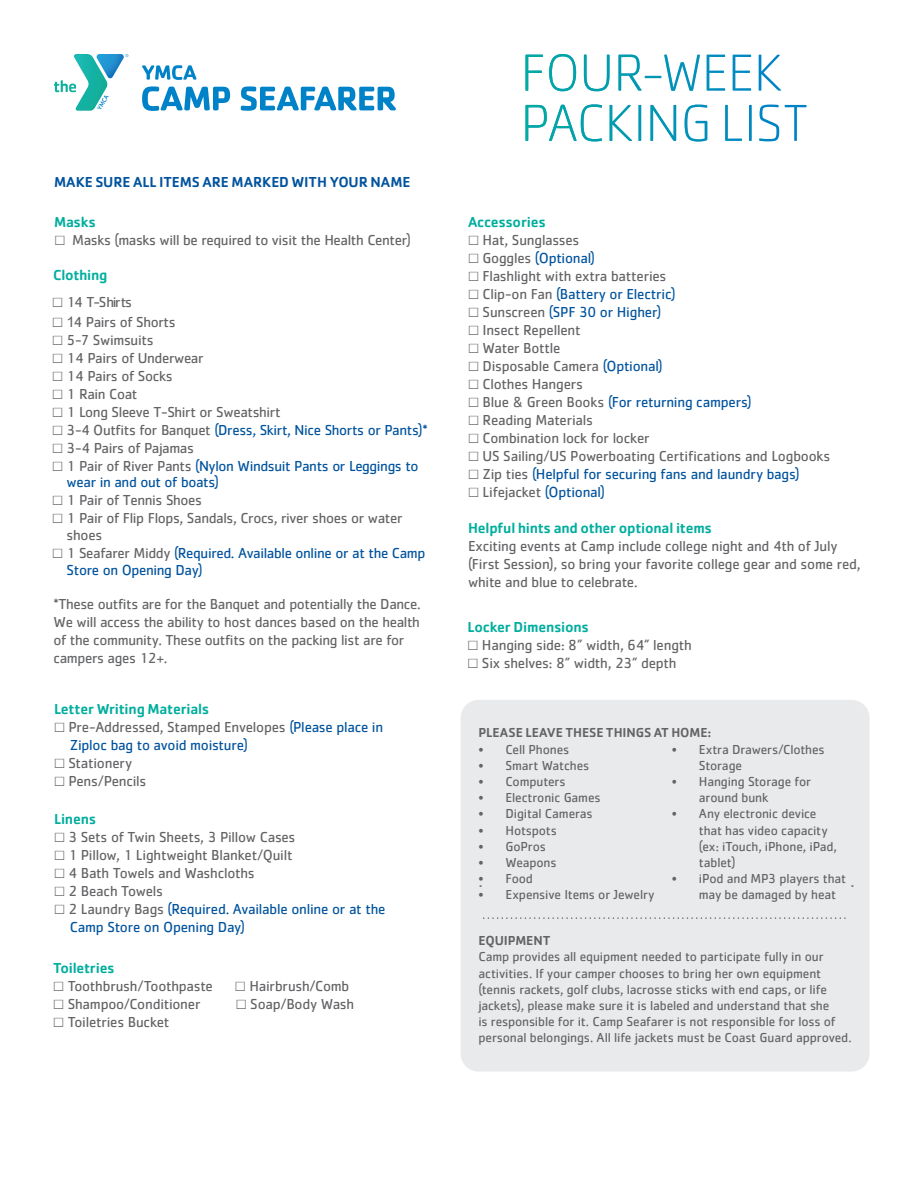
<style>
.page{position:relative;width:918px;height:1188px;background:#fff}
.page>*{position:absolute;margin:0;border:0;box-sizing:border-box;transform-origin:0 0}
.t1{font:15px/18px "Cachet Std";letter-spacing:-.02em;color:#636366}
.t2{font:15px/18px "Cachet Std";letter-spacing:-.02em;color:#01539e}
.t3{font:15px/18px "Cachet Std";letter-spacing:-.025em;color:#636466}
.t4{font:500 15px "Cachet Std";letter-spacing:-.015em;color:#00ae9e}
.t5{font:500 15px "Cachet Std";letter-spacing:-.01em;color:#01539e}
.t6{font:15px "Cachet Std";letter-spacing:-.08em;color:#636366}
.t7{font:13.5px/16.2px "Cachet Std";letter-spacing:-.01em;color:#636366}
.t8{font:500 13.5px "Cachet Std";letter-spacing:-.005em;color:#636366}
.s1{font-family:"Arial Unicode MS"}
.s2{font-family:"Arial Unicode MS";color:#636366}
.s3{color:#636366}
.s4{color:#01539e}
</style>
<div class="page">
<svg style="left:54px;top:54px;width:74px;height:57px"></svg>
<svg style="left:142px;top:65px;width:55px;height:15px"></svg>
<svg style="left:142px;top:86px;width:88px;height:25px"></svg>
<svg style="left:241px;top:86px;width:155px;height:25px"></svg>
<svg style="left:526px;top:104px;width:280px;height:38px"></svg>
<svg style="left:526px;top:54px;width:255px;height:37px"></svg>
<div style="left:461px;top:700px;width:409px;height:372px;background:#e9eaeb;border-radius:18px"></div>
<svg style="left:484px;top:917px;width:362px;height:2px"></svg>
<p class="t5" style="left:54px;top:173px;width:358px">MAKE SURE ALL ITEMS ARE MARKED WITH YOUR NAME</p>
<p class="t4" style="left:54px;top:213px;width:43px">Masks</p>
<p class="t1" style="left:54px;top:231px;width:358px"><span class="s1">☐</span> Masks (masks will be required to visit the Health Center)</p>
<p class="t4" style="left:53px;top:266px;width:56px">Clothing</p>
<p class="t6" style="left:52px;top:293px;width:81px"><span class="s1">☐</span> 14 T-Shirts</p>
<p class="t1" style="left:52px;top:312px;width:125px"><span class="s1">☐ 1</span>4 Pairs of Shorts</p>
<p class="t1" style="left:52px;top:330px;width:103px"><span class="s1">☐</span> 5-7 Swimsuits</p>
<p class="t1" style="left:52px;top:348px;width:153px"><span class="s1">☐</span> 14 Pairs of Underwear</p>
<p class="t1" style="left:52px;top:366px;width:122px"><span class="s1">☐</span> 14 Pairs of Socks</p>
<p class="t1" style="left:52px;top:384px;width:87px"><span class="s1">☐</span> 1 Rain Coat</p>
<p class="t1" style="left:52px;top:402px;width:230px"><span class="s1">☐</span> 1 Long Sleeve T-Shirt or Sweatshirt</p>
<p class="t2" style="left:52px;top:420px;width:377px"><span class="s2">☐</span> <span class="s3">3-4 Outfits for Banquet</span> (Dress, Skirt, Nice Shorts or Pants)*</p>
<p class="t1" style="left:52px;top:438px;width:143px"><span class="s1">☐</span> 3-4 Pairs of Pajamas</p>
<p class="t2" style="left:52px;top:456px;width:368px"><span class="s2">☐</span> <span class="s3">1 Pair of River Pants</span> (Nylon Windsuit Pants or Leggings to</p>
<p class="t2" style="left:67px;top:473px;width:154px">wear in and out of boats)</p>
<p class="t1" style="left:52px;top:491px;width:151px"><span class="s1">☐</span> 1 Pair of Tennis Shoes</p>
<p class="t1" style="left:52px;top:509px;width:352px"><span class="s1">☐</span> 1 Pair of Flip Flops, Sandals, Crocs, river shoes or water</p>
<p class="t1" style="left:67px;top:526px;width:37px">shoes</p>
<p class="t2" style="left:52px;top:544px;width:375px"><span class="s2">☐</span> <span class="s3">1 Seafarer Middy</span> (Required. Available online or at the Camp</p>
<p class="t2" style="left:67px;top:561px;width:137px">Store on Opening Day)</p>
<p class="t3" style="left:53px;top:595px;width:369px">*These outfits are for the Banquet and potentially the Dance.<br>We will access the ability to host dances based on the health of the community. These outfits on the packing list are for campers ages 12+.</p>
<p class="t4" style="left:54px;top:700px;width:157px">Letter Writing Materials</p>
<p class="t2" style="left:70px;top:718px;width:315px;text-indent:-16px"><span class="s2">☐</span> <span class="s3">Pre-Addressed, Stamped Envelopes</span> (Please place in<br>Ziploc bag to avoid moisture)</p>
<p class="t1" style="left:54px;top:754px;width:80px"><span class="s1">☐</span> Stationery</p>
<p class="t1" style="left:54px;top:772px;width:94px"><span class="s1">☐</span> Pens/Pencils</p>
<p class="t4" style="left:54px;top:810px;width:44px">Linens</p>
<p class="t1" style="left:54px;top:828px;width:243px"><span class="s1">☐</span> 3 Sets of Twin Sheets, 3 Pillow Cases</p>
<p class="t1" style="left:54px;top:846px;width:240px"><span class="s1">☐</span> 1 Pillow, 1 Lightweight Blanket/Quilt</p>
<p class="t1" style="left:54px;top:864px;width:202px"><span class="s1">☐</span> 4 Bath Towels and Washcloths</p>
<p class="t1" style="left:54px;top:882px;width:110px"><span class="s1">☐</span> 2 Beach Towels</p>
<p class="t2" style="left:70px;top:900px;width:317px;text-indent:-16px"><span class="s2">☐</span> <span class="s3">2 Laundry Bags</span> (Required. Available online or at the<br>Camp Store on Opening Day)</p>
<p class="t4" style="left:53px;top:959px;width:63px">Toiletries</p>
<p class="t1" style="left:53px;top:977px;width:161px"><span class="s1">☐</span> Toothbrush/Toothpaste</p>
<p class="t1" style="left:235px;top:977px;width:116px"><span class="s1">☐</span> Hairbrush/Comb</p>
<p class="t1" style="left:53px;top:995px;width:149px"><span class="s1">☐</span> Shampoo/Conditioner</p>
<p class="t1" style="left:236px;top:995px;width:120px"><span class="s1">☐</span> Soap/Body Wash</p>
<p class="t1" style="left:53px;top:1013px;width:118px"><span class="s1">☐</span> Toiletries Bucket</p>
<p class="t4" style="left:468px;top:213px;width:79px">Accessories</p>
<p class="t1" style="left:468px;top:231px;width:113px"><span class="s1">☐</span> Hat, Sunglasses</p>
<p class="t2" style="left:468px;top:249px;width:129px"><span class="s2">☐</span> <span class="s3">Goggles</span> (Optional)</p>
<p class="t1" style="left:468px;top:267px;width:200px"><span class="s1">☐</span> Flashlight with extra batteries</p>
<p class="t2" style="left:468px;top:285px;width:209px"><span class="s2">☐</span> <span class="s3">Clip-on Fan</span> (Battery or Electric)</p>
<p class="t2" style="left:468px;top:303px;width:195px"><span class="s2">☐</span> <span class="s3">Sunscreen</span> (SPF 30 or Higher)</p>
<p class="t1" style="left:468px;top:321px;width:114px"><span class="s1">☐</span> Insect Repellent</p>
<p class="t1" style="left:468px;top:339px;width:94px"><span class="s1">☐</span> Water Bottle</p>
<p class="t1" style="left:468px;top:357px;width:196px"><span class="s1">☐</span> Disposable Camera <span class="s4">(Optional)</span></p>
<p class="t1" style="left:468px;top:375px;width:117px"><span class="s1">☐</span> Clothes Hangers</p>
<p class="t2" style="left:468px;top:393px;width:285px"><span class="s2">☐</span> <span class="s3">Blue &amp; Green Books</span> (For returning campers)</p>
<p class="t1" style="left:468px;top:411px;width:126px"><span class="s1">☐</span> Reading Materials</p>
<p class="t1" style="left:468px;top:429px;width:183px"><span class="s1">☐</span> Combination lock for locker</p>
<p class="t1" style="left:468px;top:447px;width:364px"><span class="s1">☐</span> US Sailing/US Powerboating Certifications and Logbooks</p>
<p class="t2" style="left:468px;top:465px;width:333px"><span class="s2">☐</span> <span class="s3">Zip ties</span> (Helpful for securing fans and laundry bags)</p>
<p class="t1" style="left:468px;top:483px;width:138px"><span class="s1">☐</span> Lifejacket <span class="s4">(Optional)</span></p>
<p class="t4" style="left:468px;top:519px;width:246px">Helpful hints and other optional items</p>
<p class="t1" style="left:468px;top:537px;width:394px">Exciting events at Camp include college night and 4th of July (First Session), so bring your favorite college gear and some red, white and blue to celebrate.</p>
<p class="t4" style="left:468px;top:618px;width:123px">Locker Dimensions</p>
<p class="t1" style="left:468px;top:636px;width:226px"><span class="s1">☐</span> Hanging side: 8” width, 64” length</p>
<p class="t1" style="left:468px;top:654px;width:211px"><span class="s1">☐</span> Six shelves: 8” width, 23” depth</p>
<p class="t8" style="left:478px;top:724px;width:235px">PLEASE LEAVE THESE THINGS AT HOME:</p>
<p class="t7" style="left:478px;top:741px;width:92px">• Cell Phones</p>
<p class="t7" style="left:478px;top:757px;width:112px">• Smart Watches</p>
<p class="t7" style="left:478px;top:773px;width:89px">• Computers</p>
<p class="t7" style="left:478px;top:790px;width:124px">• Electronic Games</p>
<p class="t7" style="left:478px;top:806px;width:116px">• Digital Cameras</p>
<p class="t7" style="left:478px;top:822px;width:80px">• Hotspots</p>
<p class="t7" style="left:478px;top:838px;width:69px">• GoPros</p>
<p class="t7" style="left:478px;top:854px;width:80px">• Weapons</p>
<p class="t7" style="left:478px;top:871px;width:56px">• Food</p>
<p class="t7" style="left:478px;top:887px;width:178px">• Expensive Items or Jewelry</p>
<p class="t7" style="left:699px;top:741px;width:127px;text-indent:-27px">• Extra Drawers/Clothes<br>Storage</p>
<p class="t7" style="left:699px;top:773px;width:114px;text-indent:-27px">• Hanging Storage for around bunk</p>
<p class="t7" style="left:699px;top:806px;width:140px;text-indent:-27px">• Any electronic device that has video capacity (ex: iTouch, iPhone, iPad, tablet)</p>
<p class="t7" style="left:699px;top:871px;width:149px;text-indent:-27px">• iPod and MP3 players that may be damaged by heat</p>
<p class="t8" style="left:478px;top:932px;width:74px">EQUIPMENT</p>
<p class="t7" style="left:478px;top:949px;width:375px">Camp provides all equipment needed to participate fully in our activities. If your camper chooses to bring her own equipment (tennis rackets, golf clubs, lacrosse sticks with end caps, or life jackets), please make sure it is labeled and understand that she<br>is responsible for it. Camp Seafarer is not responsible for loss of personal belongings. All life jackets must be Coast Guard approved.</p>
</div>
